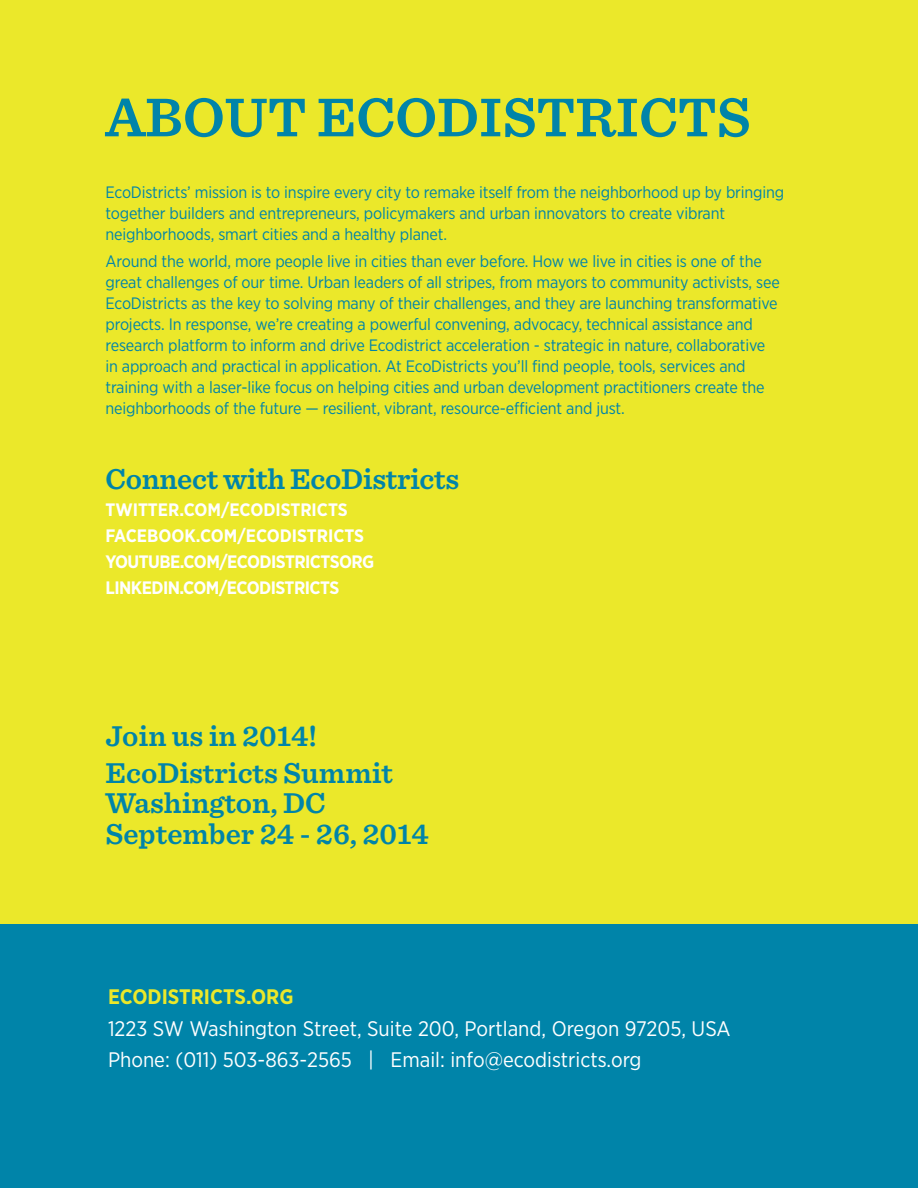
<style>
.page{position:relative;width:918px;height:1188px;background:#fff}
.page>*{position:absolute;margin:0;border:0;box-sizing:border-box;transform-origin:0 0}
.t1{font:600 57px "Sentinel";color:#0084a9}
.t2{font:600 30px/36.8px "Sentinel";color:#0084a9}
.t3{font:21px/31.5px "Gotham Narrow";color:#fff}
.t4{font:700 21px "Gotham Narrow";color:#ebe82a}
.t5{font:700 18px/26.2px "Gotham Narrow";letter-spacing:-.03em;color:#fff}
.t6{font:16.5px/21px "Gotham Narrow";letter-spacing:-.01em;color:#0084a9}
</style>
<div class="page">
<div style="left:0;top:0;width:918px;height:1076px;background:#ebe82a"></div>
<div style="left:0;top:924px;width:918px;height:264px;background:#0084a9"></div>
<h1 class="t1" style="left:105px;top:82px;width:647px">ABOUT ECODISTRICTS</h1>
<p class="t6" style="left:105px;top:181px;width:680px">EcoDistricts’ mission is to inspire every city to remake itself from the neighborhood up by bringing together builders and entrepreneurs, policymakers and urban innovators to create vibrant neighborhoods, smart cities and a healthy planet.</p>
<p class="t6" style="left:105px;top:251px;width:676px">Around the world, more people live in cities than ever before. How we live in cities is one of the great challenges of our time. Urban leaders of all stripes, from mayors to community activists, see EcoDistricts as the key to solving many of their challenges, and they are launching transformative projects. In response, we’re creating a powerful convening, advocacy, technical assistance and research platform to inform and drive Ecodistrict acceleration - strategic in nature, collaborative in approach and practical in application. At EcoDistricts you’ll find people, tools, services and training with a laser-like focus on helping cities and urban development practitioners create the neighborhoods of the future — resilient, vibrant, resource-efficient and just.</p>
<h2 class="t2" style="left:105px;top:460px;width:355px">Connect with EcoDistricts</h2>
<p class="t5" style="left:105px;top:496px;width:270px">TWITTER.COM/ECODISTRICTS<br>FACEBOOK.COM/ECODISTRICTS<br>YOUTUBE.COM/ECODISTRICTSORG<br>LINKEDIN.COM/ECODISTRICTS</p>
<h2 class="t2" style="left:105px;top:717px;width:289px">Join us in 2014!<br>EcoDistricts Summit</h2>
<h2 class="t2" style="left:105px;top:787px;width:325px;line-height:30.8px">Washington, DC<br>September 24 - 26, 2014</h2>
<p class="t4" style="left:108px;top:983px;width:187px">ECODISTRICTS.ORG</p>
<p class="t3" style="left:108px;top:1012px;width:624px">1223 SW Washington Street, Suite 200, Portland, Oregon 97205, USA<br>Phone: (011) 503-863-2565 | Email: info@ecodistricts.org</p>
</div>
